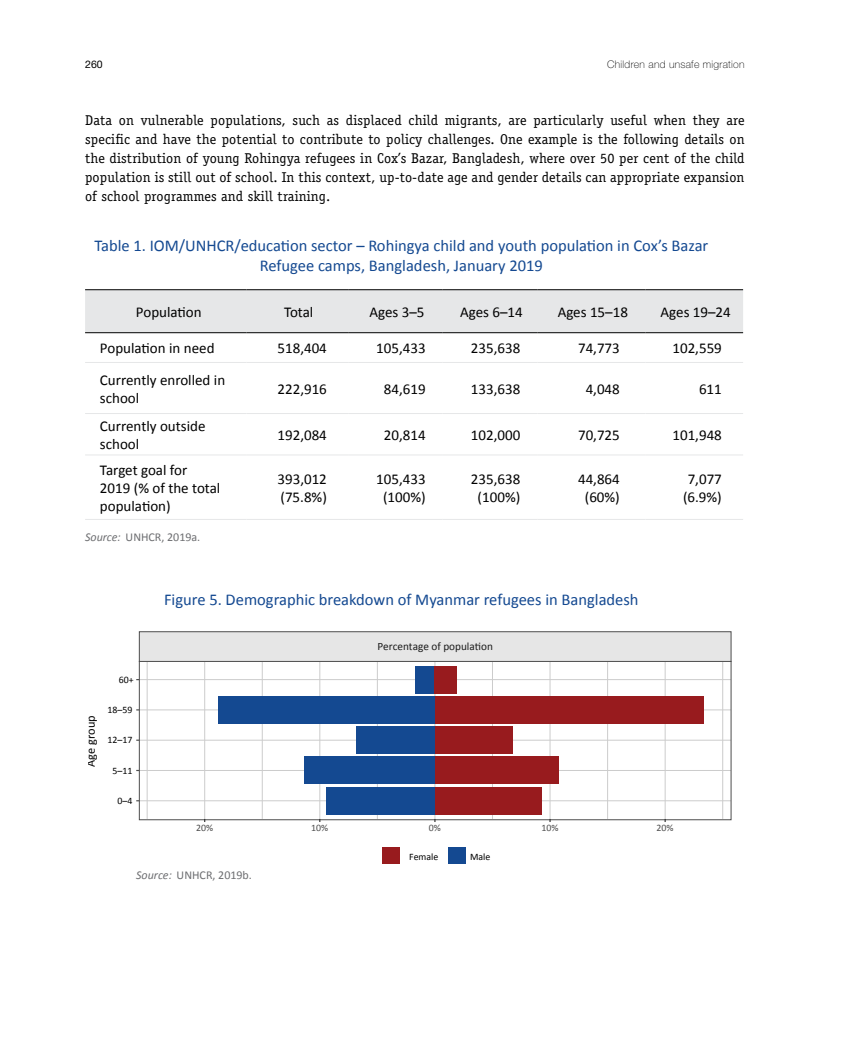
<style>
.page{position:relative;width:851px;height:1063px;background:#fff}
.page>*{position:absolute;margin:0;border:0;box-sizing:border-box;transform-origin:0 0}
.t1{font:16.5px/19.8px "Calibri";color:#144991;text-align:center}
.t2{font:15px/18px "Calibri";color:#000}
.t3{font:14.25px/18.8px "Officina Serif";letter-spacing:.01em;color:#000;text-align:justify}
.t4{font:12.3px "Calibri";color:#000}
.t5{font:12px "Calibri";color:#6d6e71}
.t6{font:11.25px "Calibri";color:#1a1a1a}
.t7{font:100 10.5px "Helvetica Neue";letter-spacing:.025em;color:#000}
.t8{font:10.5px "Helvetica Neue";color:#000}
.t9{font:9.9px "Calibri";color:#000}
.t10{font:9.9px "Calibri";color:#4d4d4d}
.s1{font-style:italic}
</style>
<div class="page">
<div style="left:85px;top:290px;width:658px;height:42px;background:#e6e7e8"></div>
<hr style="left:85px;top:362px;width:161px;height:1px;background:#e6e7e8">
<hr style="left:246px;top:362px;width:102px;height:1px;background:#e6e7e8">
<hr style="left:348px;top:362px;width:94px;height:1px;background:#e6e7e8">
<hr style="left:442px;top:362px;width:95px;height:1px;background:#e6e7e8">
<hr style="left:537px;top:362px;width:108px;height:1px;background:#e6e7e8">
<hr style="left:645px;top:362px;width:98px;height:1px;background:#e6e7e8">
<hr style="left:85px;top:413px;width:161px;height:1px;background:#e6e7e8">
<hr style="left:246px;top:413px;width:102px;height:1px;background:#e6e7e8">
<hr style="left:348px;top:413px;width:94px;height:1px;background:#e6e7e8">
<hr style="left:442px;top:413px;width:95px;height:1px;background:#e6e7e8">
<hr style="left:537px;top:413px;width:108px;height:1px;background:#e6e7e8">
<hr style="left:645px;top:413px;width:98px;height:1px;background:#e6e7e8">
<hr style="left:85px;top:455px;width:161px;height:1px;background:#e6e7e8">
<hr style="left:246px;top:455px;width:102px;height:1px;background:#e6e7e8">
<hr style="left:348px;top:455px;width:94px;height:1px;background:#e6e7e8">
<hr style="left:442px;top:455px;width:95px;height:1px;background:#e6e7e8">
<hr style="left:537px;top:455px;width:108px;height:1px;background:#e6e7e8">
<hr style="left:645px;top:455px;width:98px;height:1px;background:#e6e7e8">
<hr style="left:85px;top:289px;width:161px;height:1px;background:#000">
<hr style="left:246px;top:289px;width:102px;height:1px;background:#000">
<hr style="left:348px;top:289px;width:94px;height:1px;background:#000">
<hr style="left:442px;top:289px;width:95px;height:1px;background:#000">
<hr style="left:537px;top:289px;width:108px;height:1px;background:#000">
<hr style="left:645px;top:289px;width:98px;height:1px;background:#000">
<hr style="left:85px;top:332px;width:161px;height:1px;background:#000">
<hr style="left:246px;top:332px;width:102px;height:1px;background:#000">
<hr style="left:348px;top:332px;width:94px;height:1px;background:#000">
<hr style="left:442px;top:332px;width:95px;height:1px;background:#000">
<hr style="left:537px;top:332px;width:108px;height:1px;background:#000">
<hr style="left:645px;top:332px;width:98px;height:1px;background:#000">
<hr style="left:85px;top:519px;width:161px;height:1px;background:#e6e7e8">
<hr style="left:246px;top:519px;width:102px;height:1px;background:#e6e7e8">
<hr style="left:348px;top:519px;width:94px;height:1px;background:#e6e7e8">
<hr style="left:442px;top:519px;width:95px;height:1px;background:#e6e7e8">
<hr style="left:537px;top:519px;width:108px;height:1px;background:#e6e7e8">
<hr style="left:645px;top:519px;width:98px;height:1px;background:#e6e7e8">
<hr style="left:139px;top:800px;width:591px;height:1px;background:#ccc">
<hr style="left:139px;top:770px;width:591px;height:1px;background:#ccc">
<hr style="left:139px;top:740px;width:591px;height:1px;background:#ccc">
<hr style="left:139px;top:710px;width:591px;height:1px;background:#ccc">
<hr style="left:139px;top:679px;width:591px;height:1px;background:#ccc">
<div style="left:139px;top:661px;width:592px;height:159px;border:1px solid #4d4d4d"></div>
<hr style="left:147px;top:661px;width:1px;height:158px;background:#ccc">
<hr style="left:262px;top:661px;width:1px;height:158px;background:#ccc">
<hr style="left:377px;top:661px;width:1px;height:158px;background:#ccc">
<hr style="left:492px;top:661px;width:1px;height:158px;background:#ccc">
<hr style="left:607px;top:661px;width:1px;height:158px;background:#ccc">
<hr style="left:722px;top:661px;width:1px;height:158px;background:#ccc">
<hr style="left:204px;top:661px;width:1px;height:158px;background:#ccc">
<hr style="left:319px;top:661px;width:1px;height:158px;background:#ccc">
<hr style="left:434px;top:661px;width:1px;height:158px;background:#ccc">
<hr style="left:549px;top:661px;width:1px;height:158px;background:#ccc">
<hr style="left:664px;top:661px;width:1px;height:158px;background:#ccc">
<div style="left:326px;top:787px;width:109px;height:27px;background:#144991"></div>
<div style="left:304px;top:757px;width:131px;height:27px;background:#144991"></div>
<div style="left:357px;top:727px;width:78px;height:27px;background:#144991"></div>
<div style="left:219px;top:696px;width:216px;height:28px;background:#144991"></div>
<div style="left:415px;top:666px;width:20px;height:27px;background:#144991"></div>
<div style="left:435px;top:787px;width:106px;height:27px;background:#981b1e"></div>
<div style="left:435px;top:757px;width:123px;height:27px;background:#981b1e"></div>
<div style="left:435px;top:727px;width:77px;height:27px;background:#981b1e"></div>
<div style="left:435px;top:696px;width:268px;height:28px;background:#981b1e"></div>
<div style="left:435px;top:666px;width:22px;height:27px;background:#981b1e"></div>
<div style="left:382px;top:848px;width:18px;height:16px;background:#981b1e"></div>
<div style="left:447px;top:848px;width:18px;height:16px;background:#144991"></div>
<div style="left:139px;top:632px;width:592px;height:29px;background:#e6e6e6"></div>
<div style="left:139px;top:631px;width:592px;height:31px;border:1px solid #4d4d4d"></div>
<p class="t8" style="left:85px;top:58px;width:19px">260</p>
<p class="t7" style="left:607px;top:58px;width:139px">Children and unsafe migration</p>
<p class="t3" style="left:85px;top:111px;width:661px">Data on vulnerable populations, such as displaced child migrants, are particularly useful when they are specific and have the potential to contribute to policy challenges. One example is the following details on the distribution of young Rohingya refugees in Cox’s Bazar, Bangladesh, where over 50 per cent of the child population is still out of school. In this context, up-to-date age and gender details can appropriate expansion of school programmes and skill training.</p>
<p class="t1" style="left:94px;top:235px;width:615px">Table 1. IOM/UNHCR/education sector – Rohingya child and youth population in Cox’s Bazar<br>Refugee camps, Bangladesh, January 2019</p>
<p class="t2" style="left:136px;top:303px;width:67px">Population</p>
<p class="t2" style="left:284px;top:303px;width:31px">Total</p>
<p class="t2" style="left:369px;top:303px;width:57px">Ages 3–5</p>
<p class="t2" style="left:460px;top:303px;width:64px">Ages 6–14</p>
<p class="t2" style="left:557px;top:303px;width:72px">Ages 15–18</p>
<p class="t2" style="left:660px;top:303px;width:72px">Ages 19–24</p>
<p class="t2" style="left:100px;top:339px;width:116px">Population in need</p>
<p class="t2" style="left:277px;top:339px;width:51px">518,404</p>
<p class="t2" style="left:376px;top:339px;width:51px">105,433</p>
<p class="t2" style="left:471px;top:339px;width:51px">235,638</p>
<p class="t2" style="left:578px;top:339px;width:43px">74,773</p>
<p class="t2" style="left:672px;top:339px;width:51px">102,559</p>
<p class="t2" style="left:100px;top:371px;width:127px">Currently enrolled in school</p>
<p class="t2" style="left:277px;top:380px;width:51px">222,916</p>
<p class="t2" style="left:384px;top:380px;width:43px">84,619</p>
<p class="t2" style="left:471px;top:380px;width:51px">133,638</p>
<p class="t2" style="left:585px;top:380px;width:36px">4,048</p>
<p class="t2" style="left:699px;top:380px;width:24px">611</p>
<p class="t2" style="left:100px;top:417px;width:107px">Currently outside school</p>
<p class="t2" style="left:277px;top:426px;width:51px">192,084</p>
<p class="t2" style="left:384px;top:426px;width:43px">20,814</p>
<p class="t2" style="left:471px;top:426px;width:51px">102,000</p>
<p class="t2" style="left:578px;top:426px;width:43px">70,725</p>
<p class="t2" style="left:672px;top:426px;width:51px">101,948</p>
<p class="t2" style="left:100px;top:461px;width:122px">Target goal for<br>2019 (% of the total population)</p>
<p class="t2" style="left:277px;top:470px;width:51px">393,012 (75.8%)</p>
<p class="t2" style="left:376px;top:470px;width:51px;text-align:center">105,433 (100%)</p>
<p class="t2" style="left:471px;top:470px;width:51px;text-align:center">235,638 (100%)</p>
<p class="t2" style="left:578px;top:470px;width:43px;text-align:center">44,864 (60%)</p>
<p class="t2" style="left:683px;top:470px;width:40px;text-align:center">7,077 (6.9%)</p>
<p class="t5" style="left:85px;top:529px;width:117px"><span class="s1">Source:</span> UNHCR, 2019a.</p>
<p class="t1" style="left:164px;top:589px;width:476px">Figure 5. Demographic breakdown of Myanmar refugees in Bangladesh</p>
<p class="t4" style="left:83px;top:767px;width:53px;rotate:-90deg">Age group</p>
<p class="t9" style="left:119px;top:673px;width:16px">60+</p>
<p class="t9" style="left:107px;top:703px;width:26px">18–59</p>
<p class="t9" style="left:107px;top:734px;width:26px">12–17</p>
<p class="t9" style="left:112px;top:764px;width:21px">5–11</p>
<p class="t9" style="left:117px;top:794px;width:16px">0–4</p>
<p class="t6" style="left:377px;top:639px;width:117px">Percentage of population</p>
<p class="t10" style="left:196px;top:821px;width:19px">20%</p>
<p class="t10" style="left:311px;top:821px;width:19px">10%</p>
<p class="t10" style="left:429px;top:821px;width:14px">0%</p>
<p class="t10" style="left:541px;top:821px;width:19px">10%</p>
<p class="t10" style="left:656px;top:821px;width:19px">20%</p>
<p class="t9" style="left:409px;top:850px;width:31px">Female</p>
<p class="t9" style="left:470px;top:850px;width:22px">Male</p>
<p class="t5" style="left:136px;top:868px;width:117px"><span class="s1">Source:</span> UNHCR, 2019b.</p>
</div>
